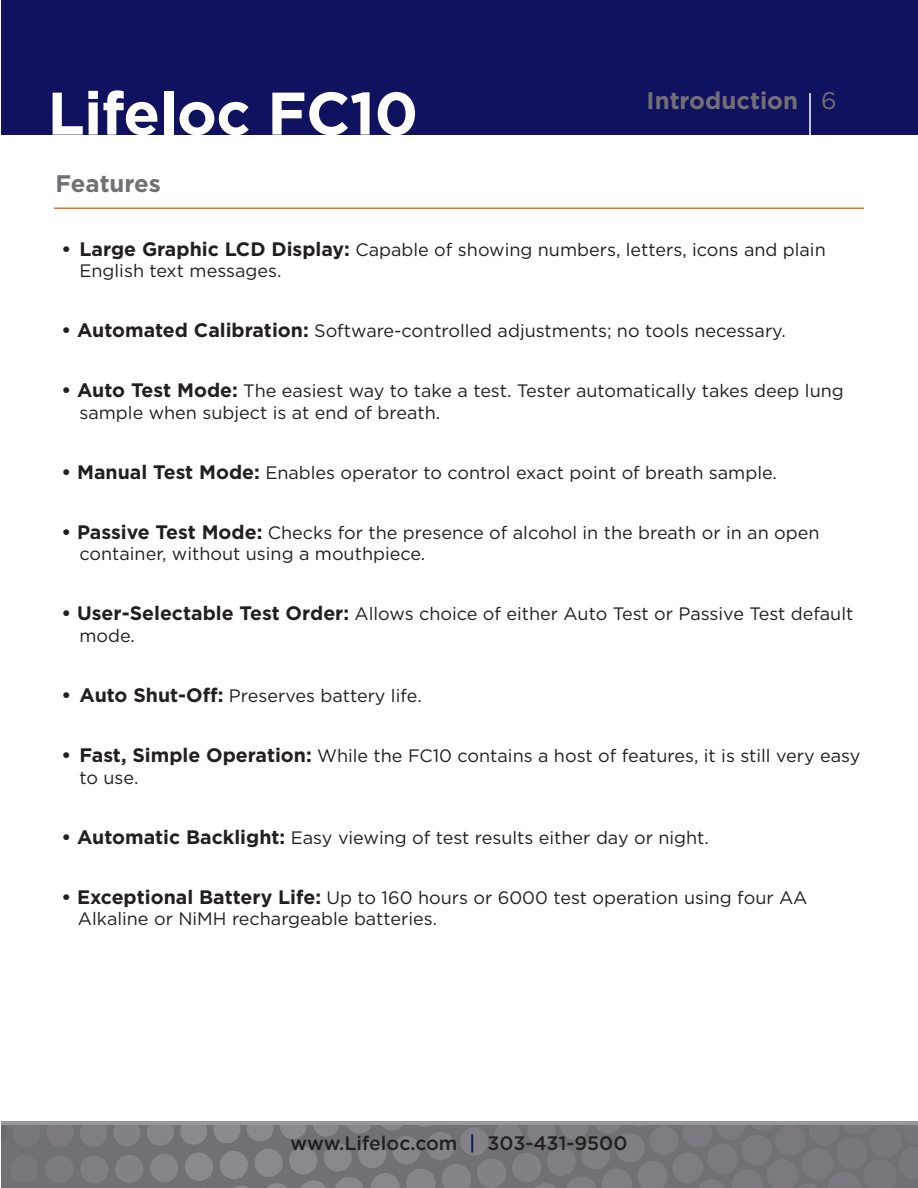
<style>
.page{position:relative;width:918px;height:1188px;background:#fff}
.page>*{position:absolute;margin:0;border:0;box-sizing:border-box;transform-origin:0 0}
.t1{font:700 60px "Gotham";letter-spacing:-.01em;color:#fff}
.t2{font:700 24px "Gotham";color:#717074}
.t3{font:24px "Gotham";color:#717074}
.t4{font:500 19.5px "Gotham";color:#231f20}
.t5{font:18px/21.6px "Gotham";color:#231f20}
.s1{font-weight:700;font-size:19.5px}
.s2{color:#11125f}
</style>
<div class="page">
<div style="left:1px;top:0;width:917px;height:134px;background:#11125f"></div>
<div style="left:1px;top:1124px;width:917px;height:64px;background:#717074"></div>
<svg style="left:113px;top:1125px;width:706px;height:63px"></svg>
<svg style="left:80px;top:1125px;width:27px;height:22px"></svg>
<div style="left:80px;top:1155px;width:29px;height:29px;background:#7f7e83;border-radius:50%"></div>
<div style="left:45px;top:1155px;width:29px;height:29px;background:#7c7a80;border-radius:50%"></div>
<svg style="left:47px;top:1125px;width:26px;height:21px"></svg>
<hr style="left:1px;top:1121px;width:917px;height:4px;background:#98989c">
<hr style="left:809px;top:93px;width:2px;height:64px;background:#fff">
<hr style="left:54px;top:208px;width:810px;height:1px;background:#de791b">
<h1 class="t1" style="left:48px;top:74px;width:372px">Lifeloc FC10</h1>
<h2 class="t2" style="left:56px;top:168px;width:107px">Features</h2>
<h2 class="t2" style="left:647px;top:85px;width:153px">Introduction</h2>
<h2 class="t3" style="left:821px;top:85px;width:17px">6</h2>
<p class="t5" style="left:79px;top:238px;width:748px;text-indent:-18px"><span class="s1">• Large Graphic LCD Display:</span> Capable of showing numbers, letters, icons and plain<br>English text messages.</p>
<p class="t5" style="left:62px;top:320px;width:726px"><span class="s1">• Automated Calibration:</span> Software-controlled adjustments; no tools necessary.</p>
<p class="t5" style="left:79px;top:380px;width:766px;text-indent:-18px"><span class="s1">• Auto Test Mode:</span> The easiest way to take a test. Tester automatically takes deep lung sample when subject is at end of breath.</p>
<p class="t5" style="left:61px;top:461px;width:717px"><span class="s1">• Manual Test Mode:</span> Enables operator to control exact point of breath sample.</p>
<p class="t5" style="left:79px;top:521px;width:742px;text-indent:-18px"><span class="s1">• Passive Test Mode:</span> Checks for the presence of alcohol in the breath or in an open container, without using a mouthpiece.</p>
<p class="t5" style="left:79px;top:603px;width:775px;text-indent:-18px"><span class="s1">• User-Selectable Test Order:</span> Allows choice of either Auto Test or Passive Test default mode.</p>
<p class="t5" style="left:61px;top:684px;width:362px"><span class="s1">• Auto Shut-Off:</span> Preserves battery life.</p>
<p class="t5" style="left:79px;top:744px;width:782px;text-indent:-18px"><span class="s1">• Fast, Simple Operation:</span> While the FC10 contains a host of features, it is still very easy to use.</p>
<p class="t5" style="left:61px;top:826px;width:649px"><span class="s1">• Automatic Backlight:</span> Easy viewing of test results either day or night.</p>
<p class="t5" style="left:78px;top:886px;width:731px;text-indent:-17px"><span class="s1">• Exceptional Battery Life:</span> Up to 160 hours or 6000 test operation using four AA<br>Alkaline or NiMH rechargeable batteries.</p>
<p class="t4" style="left:291px;top:1131px;width:338px">www.Lifeloc.com <span class="s2">|</span> 303-431-9500</p>
</div>
